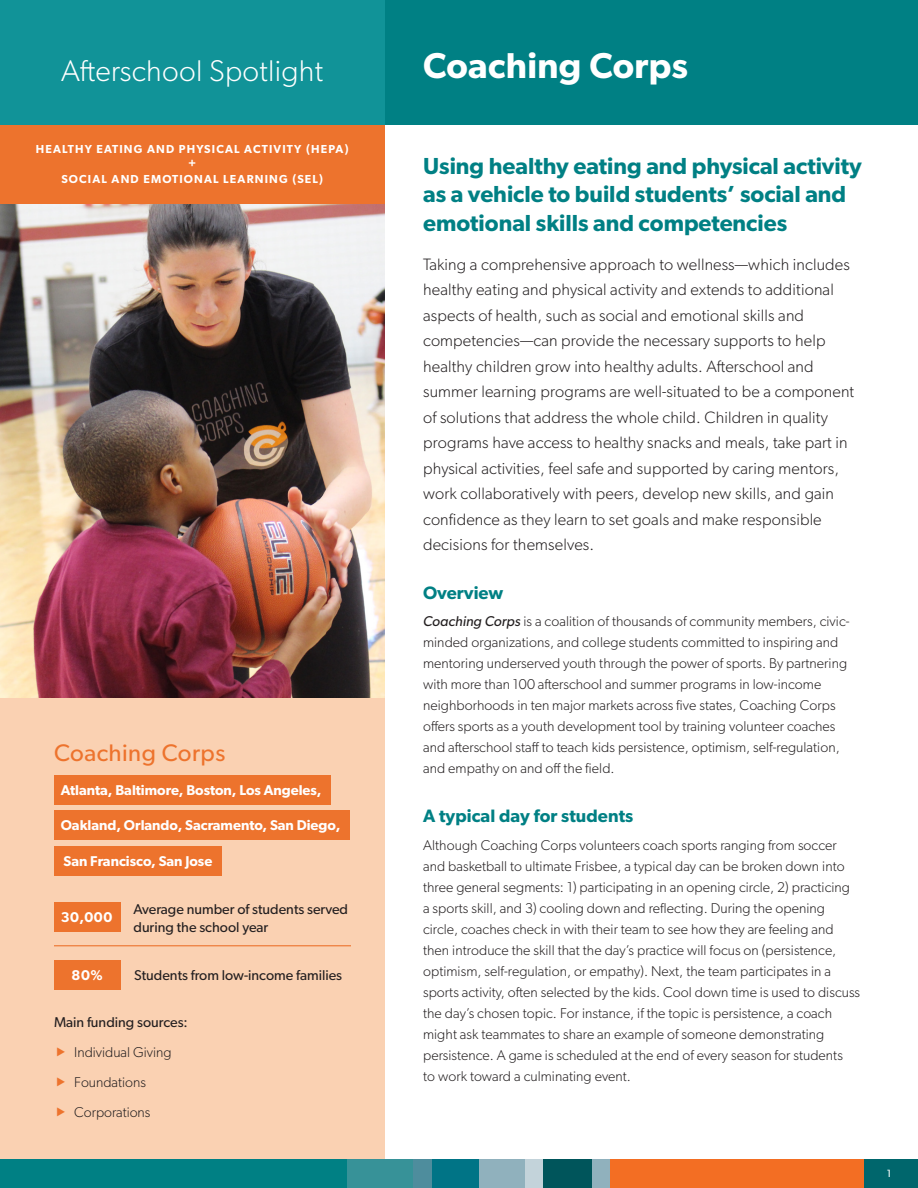
<style>
.page{position:relative;width:918px;height:1188px;background:#fff}
.page>*{position:absolute;margin:0;border:0;box-sizing:border-box;transform-origin:0 0}
.Spotlight_Title{font:600 36px "Gibson";letter-spacing:.01em;color:#fff}
.Subhead{font:300 30px "Gibson";letter-spacing:.01em;color:#fff}
.Subhead-2{font:24px "Gibson";letter-spacing:.02em;color:#ed732d}
.body{font:600 23.25px/28.5px "Gibson";color:#008084}
.Subhead_2{font:600 18px "Gibson";letter-spacing:.005em;color:#008084}
.body-2{font:300 16.5px/25.5px "Gibson";letter-spacing:.01em;color:#231f20}
.body-3{font:300 14.25px/21px "Gibson";letter-spacing:.005em;color:#231f20}
.City__State{font:600 14.25px "Gibson";color:#fff}
.body-4{font:14.25px/18px "Gibson";color:#231f20}
.Subhead_2-2{font:600 14.25px "Gibson";color:#fff}
.Topic_name{font:600 11.7px/14px "Gibson";letter-spacing:.1em;color:#fff;text-align:center}
.t1{font:10.5px "Gibson";color:#fff}
.s1{font-weight:400;font-style:italic}
</style>
<div class="page">
<div style="left:0;top:694px;width:384px;height:467px;background:#fad1b2"></div>
<div style="left:54px;top:775px;width:277px;height:30px;background:#ed732d"></div>
<div style="left:54px;top:811px;width:295px;height:29px;background:#ed732d"></div>
<div style="left:54px;top:846px;width:167px;height:29px;background:#ed732d"></div>
<hr style="left:54px;top:945px;width:297px;height:1px;background:#ed732d">
<div style="left:364px;top:0;width:554px;height:124px;background:#008084"></div>
<img style="left:0;top:203px;width:384px;height:495px">
<div style="left:0;top:124px;width:384px;height:79px;background:#ed732d"></div>
<div style="left:0;top:0;width:384px;height:124px;background:#119398"></div>
<div style="left:54px;top:902px;width:67px;height:30px;background:#ed732d"></div>
<div style="left:54px;top:960px;width:67px;height:29px;background:#ed732d"></div>
<div style="left:340px;top:1160px;width:94px;height:28px;background:#379298"></div>
<div style="left:0;top:1160px;width:347px;height:28px;background:#008084"></div>
<div style="left:413px;top:1160px;width:45px;height:28px;background:#4e8d9d"></div>
<div style="left:433px;top:1160px;width:65px;height:28px;background:#007486"></div>
<div style="left:516px;top:1160px;width:28px;height:28px;background:#c3d3da"></div>
<div style="left:479px;top:1160px;width:46px;height:28px;background:#90b1bd"></div>
<div style="left:544px;top:1160px;width:61px;height:28px;background:#00555b"></div>
<div style="left:592px;top:1160px;width:22px;height:28px;background:#90b1bd"></div>
<div style="left:610px;top:1160px;width:256px;height:28px;background:#f36e23"></div>
<div style="left:864px;top:1160px;width:54px;height:28px;background:#00666c"></div>
<p class="Subhead" style="left:61px;top:53px;width:264px">Afterschool Spotlight</p>
<p class="Topic_name" style="left:36px;top:142px;width:314px">HEALTHY EATING AND PHYSICAL ACTIVITY (HEPA) +</p>
<p class="Topic_name" style="left:61px;top:171px;width:263px">SOCIAL AND EMOTIONAL LEARNING (SEL)</p>
<p class="Subhead-2" style="left:54px;top:738px;width:173px">Coaching Corps</p>
<p class="City__State" style="left:61px;top:782px;width:262px">Atlanta, Baltimore, Boston, Los Angeles,</p>
<p class="City__State" style="left:61px;top:817px;width:281px">Oakland, Orlando, Sacramento, San Diego,</p>
<p class="City__State" style="left:64px;top:852px;width:150px">San Francisco, San Jose</p>
<p class="body-4" style="left:134px;top:900px;width:216px">Average number of students served during the school year</p>
<p class="body-4" style="left:134px;top:966px;width:209px">Students from low-income families</p>
<p class="body-4" style="left:54px;top:1013px;width:135px">Main funding sources:</p>
<p class="body-3" style="left:74px;top:1041px;width:99px">Individual Giving</p>
<p class="body-3" style="left:74px;top:1071px;width:73px">Foundations</p>
<p class="body-3" style="left:74px;top:1101px;width:78px">Corporations</p>
<p class="City__State" style="left:61px;top:909px;width:53px">30,000</p>
<p class="Subhead_2-2" style="left:72px;top:966px;width:33px">80%</p>
<p class="Spotlight_Title" style="left:423px;top:44px;width:267px">Coaching Corps</p>
<p class="body" style="left:423px;top:151px;width:440px">Using healthy eating and physical activity as a vehicle to build students’ social and emotional skills and competencies</p>
<p class="body-2" style="left:423px;top:251px;width:433px">Taking a comprehensive approach to wellness—which includes healthy eating and physical activity and extends to additional aspects of health, such as social and emotional skills and competencies—can provide the necessary supports to help healthy children grow into healthy adults. Afterschool and summer learning programs are well-situated to be a component of solutions that address the whole child. Children in quality programs have access to healthy snacks and meals, take part in physical activities, feel safe and supported by caring mentors, work collaboratively with peers, develop new skills, and gain confidence as they learn to set goals and make responsible decisions for themselves.</p>
<p class="Subhead_2" style="left:423px;top:582px;width:82px">Overview</p>
<p class="body-3" style="left:423px;top:611px;width:428px"><span class="s1">Coaching Corps</span> is a coalition of thousands of community members, civic&shy;minded organizations, and college students committed to inspiring and mentoring underserved youth through the power of sports. By partnering with more than 100 afterschool and summer programs in low-income neighborhoods in ten major markets across five states, Coaching Corps offers sports as a youth development tool by training volunteer coaches and afterschool staff to teach kids persistence, optimism, self-regulation, and empathy on and off the field.</p>
<p class="Subhead_2" style="left:423px;top:805px;width:212px">A typical day for students</p>
<p class="body-3" style="left:423px;top:834px;width:439px">Although Coaching Corps volunteers coach sports ranging from soccer and basketball to ultimate Frisbee, a typical day can be broken down into three general segments: 1) participating in an opening circle, 2) practicing a sports skill, and 3) cooling down and reflecting. During the opening circle, coaches check in with their team to see how they are feeling and then introduce the skill that the day’s practice will focus on (persistence, optimism, self-regulation, or empathy). Next, the team participates in a sports activity, often selected by the kids. Cool down time is used to discuss the day’s chosen topic. For instance, if the topic is persistence, a coach might ask teammates to share an example of someone demonstrating persistence. A game is scheduled at the end of every season for students<br>to work toward a culminating event.</p>
<p class="t1" style="left:887px;top:1167px;width:6px">1</p>
</div>
